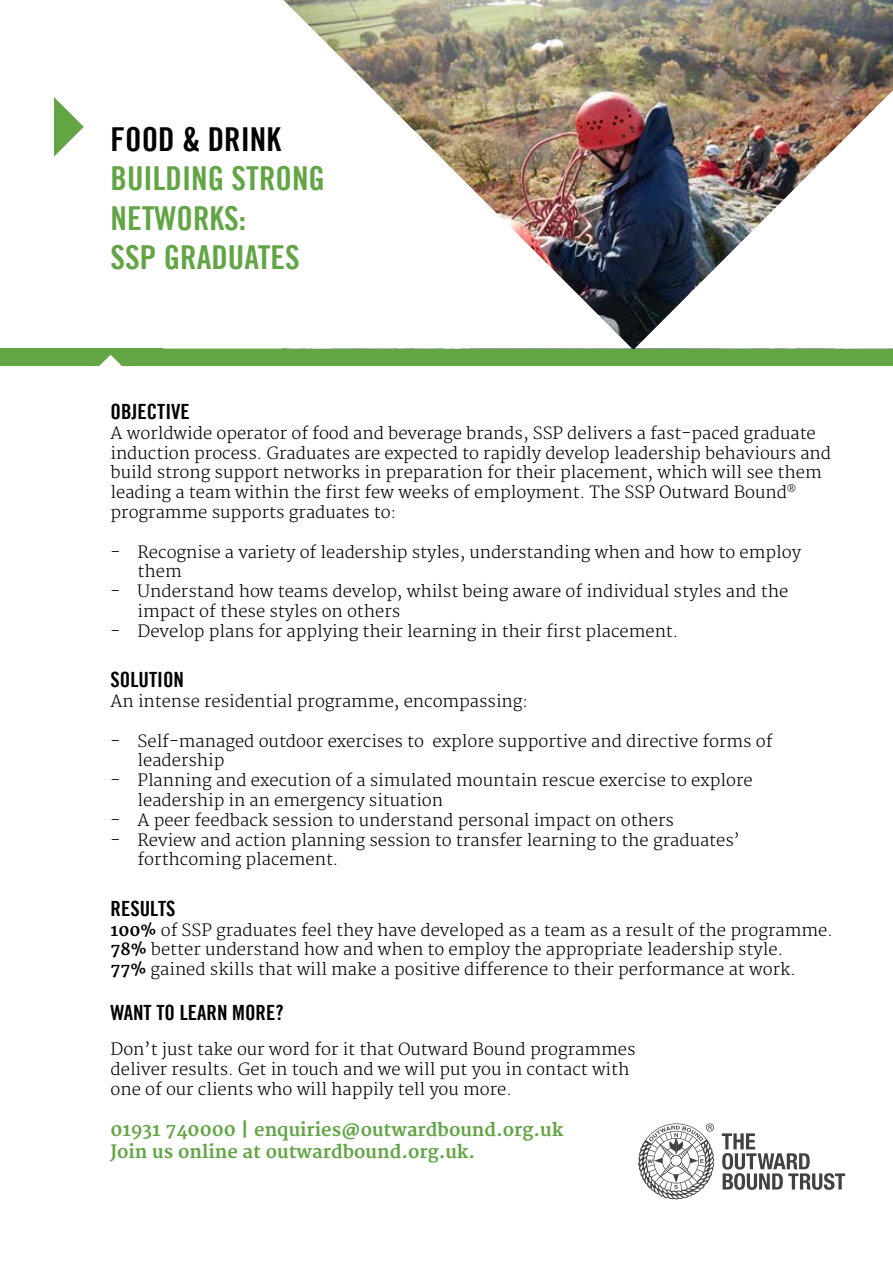
<style>
.page{position:relative;width:893px;height:1263px;background:#fff}
.page>*{position:absolute;margin:0;border:0;box-sizing:border-box;transform-origin:0 0}
.t1{font:33px/39.6px "Trade Gothic LT Bold Cond Twenty";color:#62a545}
.t2{font:33px "Trade Gothic LT Bold Cond Twenty";color:#000}
.t3{font:21px "Trade Gothic LT Bold Cond Twenty";color:#000}
.t4{font:700 18px/21.6px "Merriweather";color:#62a545}
.t5{font:300 16.5px/19.8px "Merriweather";color:#000}
.s1{font-weight:700}
</style>
<div class="page">
<div style="left:0;top:349px;width:893px;height:17px;background:#62a545"></div>
<svg style="left:54px;top:97px;width:30px;height:60px"></svg>
<svg style="left:99px;top:355px;width:23px;height:11px"></svg>
<img style="left:632px;top:0;width:261px;height:349px">
<img style="left:635px;top:90px;width:258px;height:259px">
<img style="left:163px;top:0;width:469px;height:349px">
<svg style="left:638px;top:1123px;width:76px;height:76px"></svg>
<svg style="left:722px;top:1133px;width:123px;height:57px"></svg>
<h1 class="t2" style="left:111px;top:119px;width:172px">FOOD &amp; DRINK</h1>
<h1 class="t1" style="left:111px;top:158px;width:216px">BUILDING STRONG<br>NETWORKS:<br>SSP GRADUATES</h1>
<p class="t3" style="left:111px;top:399px;width:81px">OBJECTIVE</p>
<p class="t5" style="left:111px;top:424px;width:722px">A worldwide operator of food and beverage brands, SSP delivers a fast-paced graduate induction process. Graduates are expected to rapidly develop leadership behaviours and build strong support networks in preparation for their placement, which will see them leading a team within the first few weeks of employment. The SSP Outward Bound<sup>® </sup>programme supports graduates to:</p>
<p class="t5" style="left:138px;top:542px;width:665px;text-indent:-27px">- Recognise a variety of leadership styles, understanding when and how to employ them</p>
<p class="t5" style="left:138px;top:582px;width:652px;text-indent:-27px">- Understand how teams develop, whilst being aware of individual styles and the impact of these styles on others</p>
<p class="t5" style="left:111px;top:622px;width:569px">- Develop plans for applying their learning in their first placement.</p>
<p class="t3" style="left:111px;top:667px;width:75px">SOLUTION</p>
<p class="t5" style="left:111px;top:692px;width:419px">An intense residential programme, encompassing:</p>
<p class="t5" style="left:138px;top:731px;width:636px;text-indent:-27px">- Self-managed outdoor exercises to explore supportive and directive forms of leadership</p>
<p class="t5" style="left:138px;top:771px;width:617px;text-indent:-27px">- Planning and execution of a simulated mountain rescue exercise to explore leadership in an emergency situation</p>
<p class="t5" style="left:111px;top:811px;width:565px">- A peer feedback session to understand personal impact on others</p>
<p class="t5" style="left:138px;top:830px;width:604px;text-indent:-27px">- Review and action planning session to transfer learning to the graduates’ forthcoming placement.</p>
<p class="t3" style="left:111px;top:895px;width:66px">RESULTS</p>
<p class="t5" style="left:111px;top:920px;width:724px"><span class="s1">100%</span> of SSP graduates feel they have developed as a team as a result of the programme.<br><span class="s1">78%</span> better understand how and when to employ the appropriate leadership style.<br><span class="s1">77%</span> gained skills that will make a positive difference to their performance at work.</p>
<p class="t3" style="left:111px;top:1000px;width:175px">WANT TO LEARN MORE?</p>
<p class="t5" style="left:111px;top:1040px;width:526px">Don’t just take our word for it that Outward Bound programmes deliver results. Get in touch and we will put you in contact with one of our clients who will happily tell you more.</p>
<p class="t4" style="left:111px;top:1119px;width:454px">01931 740000 | enquiries@outwardbound.org.uk<br>Join us online at outwardbound.org.uk.</p>
</div>
